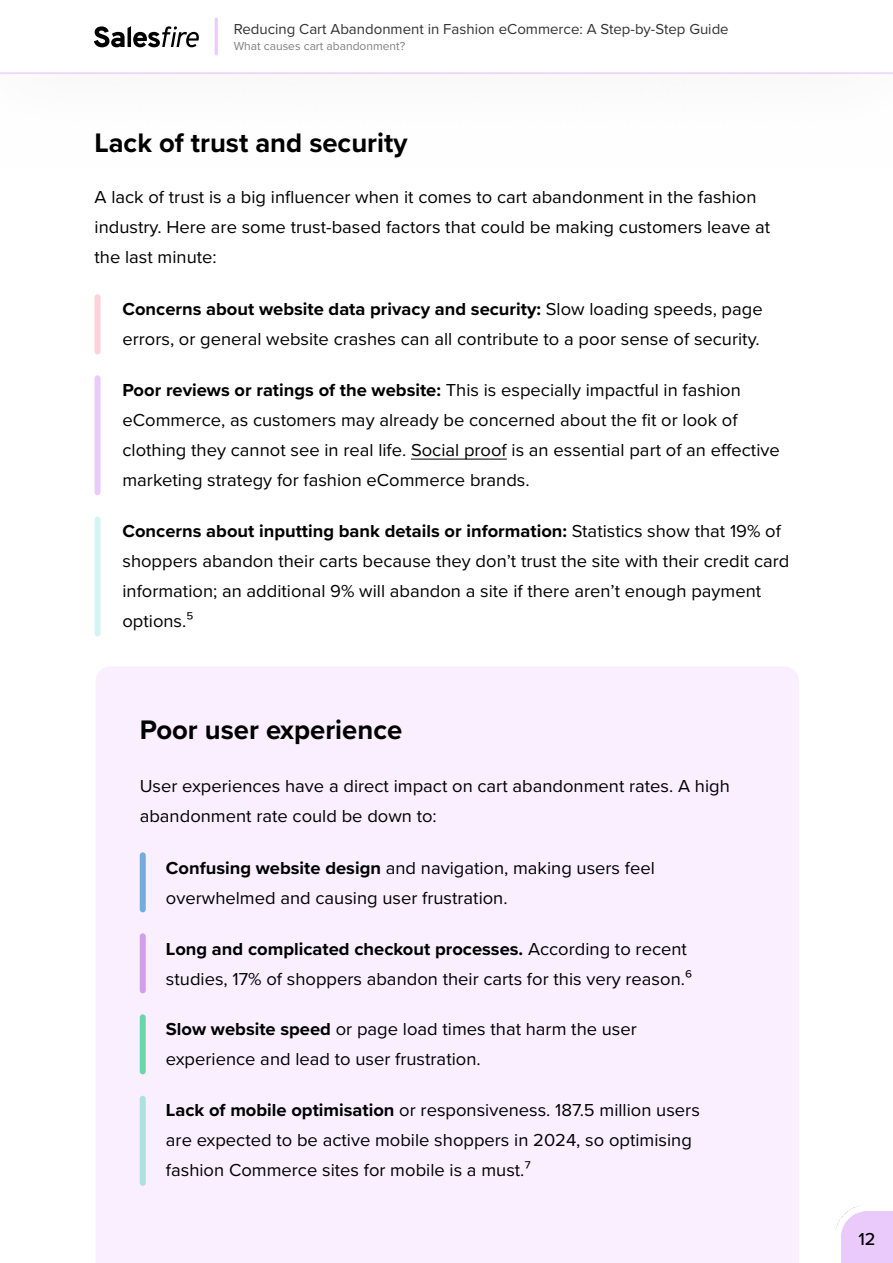
<style>
.page{position:relative;width:893px;height:1263px;background:#fff}
.page>*{position:absolute;margin:0;border:0;box-sizing:border-box;transform-origin:0 0}
.t1{font:700 27.75px "Proxima Nova";color:#000}
.t2{font:18px/30px "Proxima Nova";color:#000}
.t3{font:500 18px "Proxima Nova";color:#000}
.t4{font:15px "Proxima Nova";color:#333232}
.t5{font:12px "Proxima Nova";color:#7f7f7f}
.s1{font-weight:700}
</style>
<div class="page">
<img style="left:0;top:19px;width:893px;height:55px">
<div style="left:215px;top:17px;width:3px;height:38px;border:2px solid #eac9fb"></div>
<img style="left:836px;top:1206px;width:57px;height:57px">
<div style="left:96px;top:666px;width:703px;height:597px;background:#faefff"></div>
<hr style="left:411px;top:459px;width:96px;height:1px;background:#000">
<div style="left:95px;top:294px;width:6px;height:60px;background:#fcd1da;border-radius:3px"></div>
<div style="left:95px;top:375px;width:6px;height:120px;background:#eac9fb;border-radius:3px"></div>
<div style="left:95px;top:516px;width:6px;height:120px;background:#d5f3f2;border-radius:3px"></div>
<div style="left:140px;top:852px;width:6px;height:60px;background:#72aedb;border-radius:3px"></div>
<div style="left:140px;top:933px;width:6px;height:60px;background:#d19fea;border-radius:3px"></div>
<div style="left:140px;top:1014px;width:6px;height:60px;background:#69d5a8;border-radius:3px"></div>
<div style="left:140px;top:1096px;width:6px;height:90px;background:#abe1df;border-radius:3px"></div>
<svg style="left:95px;top:26px;width:104px;height:21px"></svg>
<p class="t4" style="left:234px;top:18px;width:497px">Reducing Cart Abandonment in Fashion eCommerce: A Step-by-Step Guide</p>
<p class="t5" style="left:234px;top:37px;width:173px">What causes cart abandonment?</p>
<h1 class="t1" style="left:95px;top:122px;width:314px">Lack of trust and security</h1>
<p class="t2" style="left:95px;top:182px;width:677px">A lack of trust is a big influencer when it comes to cart abandonment in the fashion industry. Here are some trust-based factors that could be making customers leave at the last minute:</p>
<p class="t2" style="left:122px;top:293px;width:642px"><span class="s1">Concerns about website data privacy and security:</span> Slow loading speeds, page errors, or general website crashes can all contribute to a poor sense of security.</p>
<p class="t2" style="left:122px;top:374px;width:659px"><span class="s1">Poor reviews or ratings of the website:</span> This is especially impactful in fashion eCommerce, as customers may already be concerned about the fit or look of clothing they cannot see in real life. Social proof is an essential part of an effective marketing strategy for fashion eCommerce brands.</p>
<p class="t2" style="left:122px;top:515px;width:668px"><span class="s1">Concerns about inputting bank details or information:</span> Statistics show that 19% of shoppers abandon their carts because they don’t trust the site with their credit card information; an additional 9% will abandon a site if there aren’t enough payment options.⁵</p>
<h1 class="t1" style="left:140px;top:709px;width:264px">Poor user experience</h1>
<p class="t2" style="left:140px;top:770px;width:592px">User experiences have a direct impact on cart abandonment rates. A high abandonment rate could be down to:</p>
<p class="t2" style="left:166px;top:852px;width:490px"><span class="s1">Confusing website design</span> and navigation, making users feel overwhelmed and causing user frustration.</p>
<p class="t2" style="left:166px;top:933px;width:528px"><span class="s1">Long and complicated checkout processes.</span> According to recent studies, 17% of shoppers abandon their carts for this very reason.⁶</p>
<p class="t2" style="left:166px;top:1013px;width:472px"><span class="s1">Slow website speed</span> or page load times that harm the user experience and lead to user frustration.</p>
<p class="t2" style="left:166px;top:1094px;width:535px"><span class="s1">Lack of mobile optimisation</span> or responsiveness. 187.5 million users are expected to be active mobile shoppers in 2024, so optimising fashion Commerce sites for mobile is a must.⁷</p>
<p class="t3" style="left:858px;top:1226px;width:19px">12</p>
</div>
